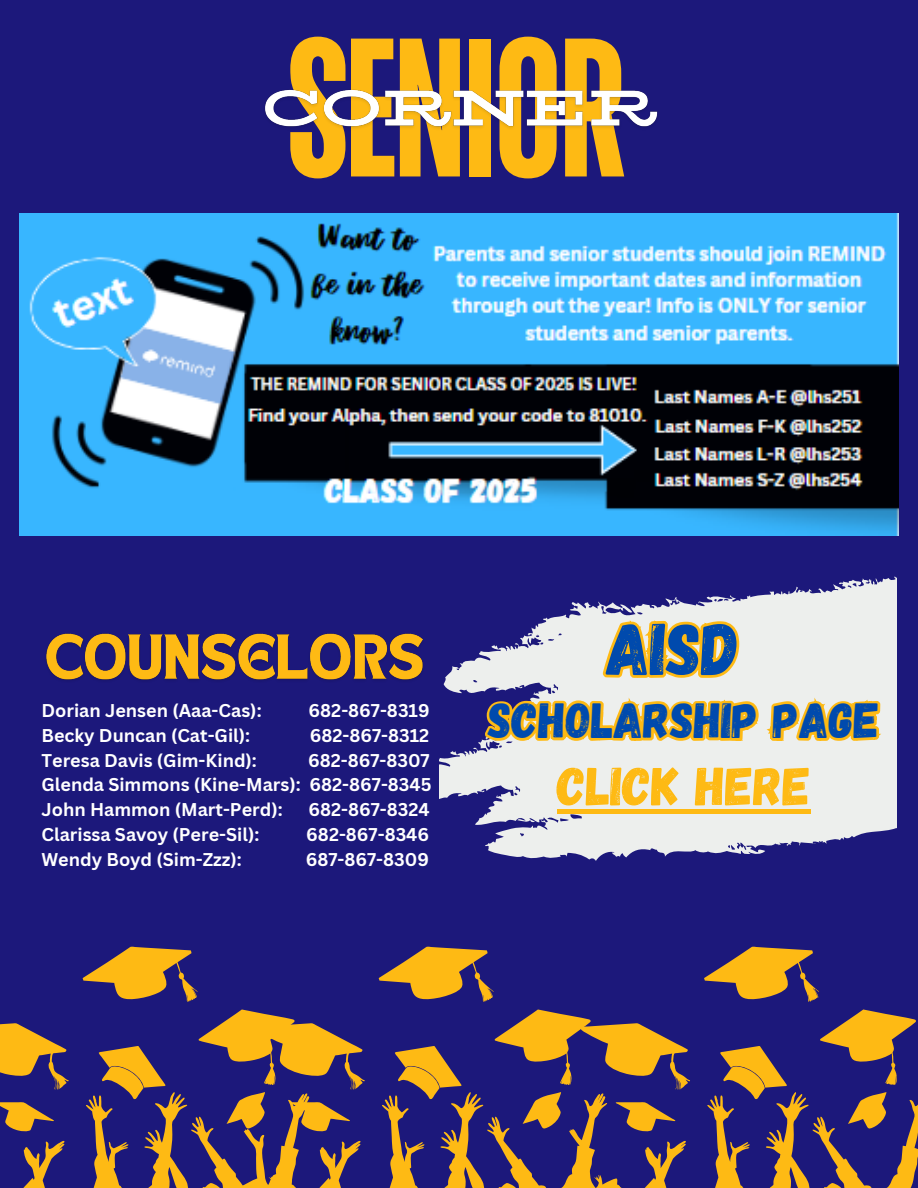
<style>
.page{position:relative;width:918px;height:1188px;background:#1c187b}
.page>*{position:absolute;margin:0;border:0;box-sizing:border-box;transform-origin:0 0}
.t1{font:700 196.95px "TT Bluescreens";letter-spacing:-.03em;color:#feba14}
.t2{font:73.35px "Gagalin";color:#004aad}
.t3{font:54px "Gagalin";color:#feba14}
.t4{font:49.35px "Gagalin";color:#004aad}
.t5{font:700 18px "Canva Sans";color:#fff}
</style>
<div class="page">
<svg style="left:379px;top:946px;width:115px;height:56px"></svg>
<svg style="left:83px;top:946px;width:115px;height:56px"></svg>
<svg style="left:742px;top:946px;width:77px;height:56px"></svg>
<svg style="left:0;top:1009px;width:918px;height:179px"></svg>
<img style="left:20px;top:213px;width:878px;height:323px">
<img style="left:265px;top:90px;width:393px;height:37px">
<svg style="left:439px;top:666px;width:422px;height:195px"></svg>
<img style="left:46px;top:633px;width:377px;height:47px">
<svg style="left:598px;top:834px;width:144px;height:209px"></svg>
<svg style="left:456px;top:471px;width:443px;height:363px"></svg>
<hr style="left:557px;top:809px;width:254px;height:4px;background:#feba14">
<p class="t1" style="left:286px;top:15px;width:342px">SENIOR</p>
<p class="t5" style="left:42px;top:698px;width:222px">Dorian Jensen (Aaa-Cas):</p>
<p class="t5" style="left:309px;top:698px;width:123px">682-867-8319</p>
<h3 class="t5" style="left:42px;top:723px;width:210px">Becky Duncan (Cat-Gil):</h3>
<h3 class="t5" style="left:310px;top:723px;width:121px">682-867-8312</h3>
<h5 class="t5" style="left:42px;top:747px;width:217px">Teresa Davis (Gim-Kind):</h5>
<h5 class="t5" style="left:308px;top:747px;width:123px">682-867-8307</h5>
<p class="t5" style="left:42px;top:772px;width:392px">Glenda Simmons (Kine-Mars): 682-867-8345</p>
<p class="t5" style="left:42px;top:797px;width:243px">John Hammon (Mart-Perd):</p>
<p class="t5" style="left:309px;top:797px;width:123px">682-867-8324</p>
<p class="t5" style="left:42px;top:822px;width:219px">Clarissa Savoy (Pere-Sil):</p>
<p class="t5" style="left:306px;top:822px;width:124px">682-867-8346</p>
<p class="t5" style="left:42px;top:846px;width:202px">Wendy Boyd (Sim-Zzz):</p>
<p class="t5" style="left:306px;top:846px;width:125px">687-867-8309</p>
<p class="t2" style="left:606px;top:601px;width:135px">AISD</p>
<p class="t4" style="left:488px;top:688px;width:393px">SCHOLARSHIP PAGE</p>
<p class="t3" style="left:557px;top:751px;width:255px">CLICK HERE</p>
</div>
